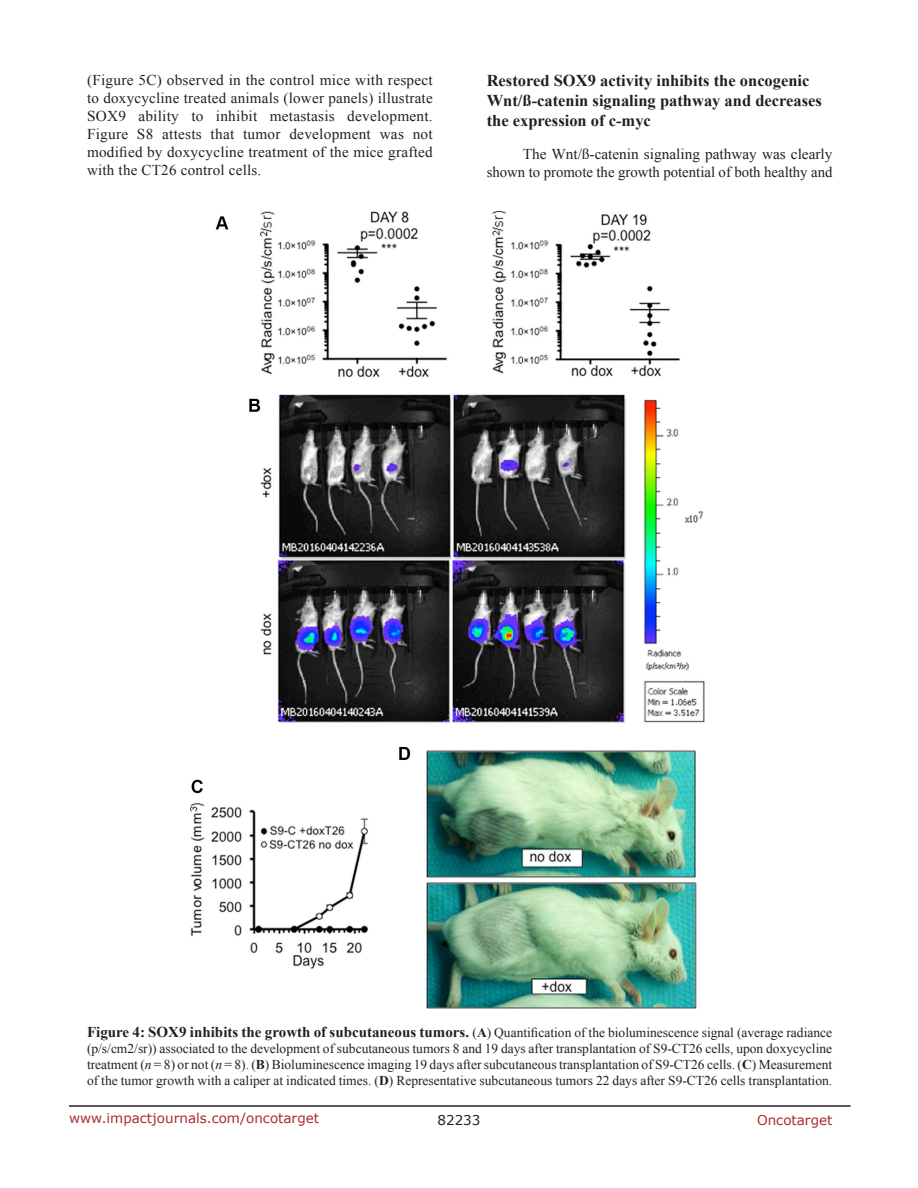
<style>
.page{position:relative;width:918px;height:1188px;background:#fff}
.page>*{position:absolute;margin:0;border:0;box-sizing:border-box;transform-origin:0 0}
.SubHeading_middle{font:700 16.5px/19.8px "Times New Roman";color:#231f20}
.BodyText{font:15px/18px "Times New Roman";color:#231f20;text-align:justify}
.FigureText{font:13.5px/16.2px "Times New Roman";color:#231f20;text-align:justify}
.t1{font:13.5px "Verdana";color:#ac2b31}
.t2{font:13.5px "Verdana";color:#231f20}
.s1{font-weight:700;font-size:15px}
.s2{font-weight:700}
.s3{font-style:italic}
</style>
<div class="page">
<hr style="left:69px;top:1105px;width:781px;height:2px;background:#231f20">
<img style="left:190px;top:211px;width:515px;height:797px">
<p class="BodyText" style="left:87px;top:71px;width:347px">(Figure 5C) observed in the control mice with respect to doxycycline treated animals (lower panels) illustrate SOX9 ability to inhibit metastasis development.<br>Figure S8 attests that tumor development was not modified by doxycycline treatment of the mice grafted with the CT26 control cells.</p>
<p class="SubHeading_middle" style="left:487px;top:70px;width:337px">Restored SOX9 activity inhibits the oncogenic<br>Wnt/ß-catenin signaling pathway and decreases the expression of c-myc</p>
<p class="BodyText" style="left:487px;top:145px;width:347px;text-align:right">The Wnt/ß-catenin signaling pathway was clearly shown to promote the growth potential of both healthy and</p>
<p class="FigureText" style="left:87px;top:1024px;width:747px"><span class="s1">Figure 4: SOX9 inhibits the growth of subcutaneous tumors.</span> (<span class="s2">A</span>) Quantification of the bioluminescence signal (average radiance (p/s/cm2/sr)) associated to the development of subcutaneous tumors 8 and 19 days after transplantation of S9-CT26 cells, upon doxycycline treatment (<span class="s3">n</span> = 8) or not (<span class="s3">n</span> = 8). (<span class="s2">B</span>) Bioluminescence imaging 19 days after subcutaneous transplantation of S9-CT26 cells. (<span class="s2">C</span>) Measurement of the tumor growth with a caliper at indicated times. (<span class="s2">D</span>) Representative subcutaneous tumors 22 days after S9-CT26 cells transplantation.</p>
<p class="t1" style="left:69px;top:1109px;width:252px">www.impactjournals.com/oncotarget</p>
<p class="t2" style="left:438px;top:1111px;width:44px">82233</p>
<p class="t1" style="left:757px;top:1111px;width:77px">Oncotarget</p>
</div>
